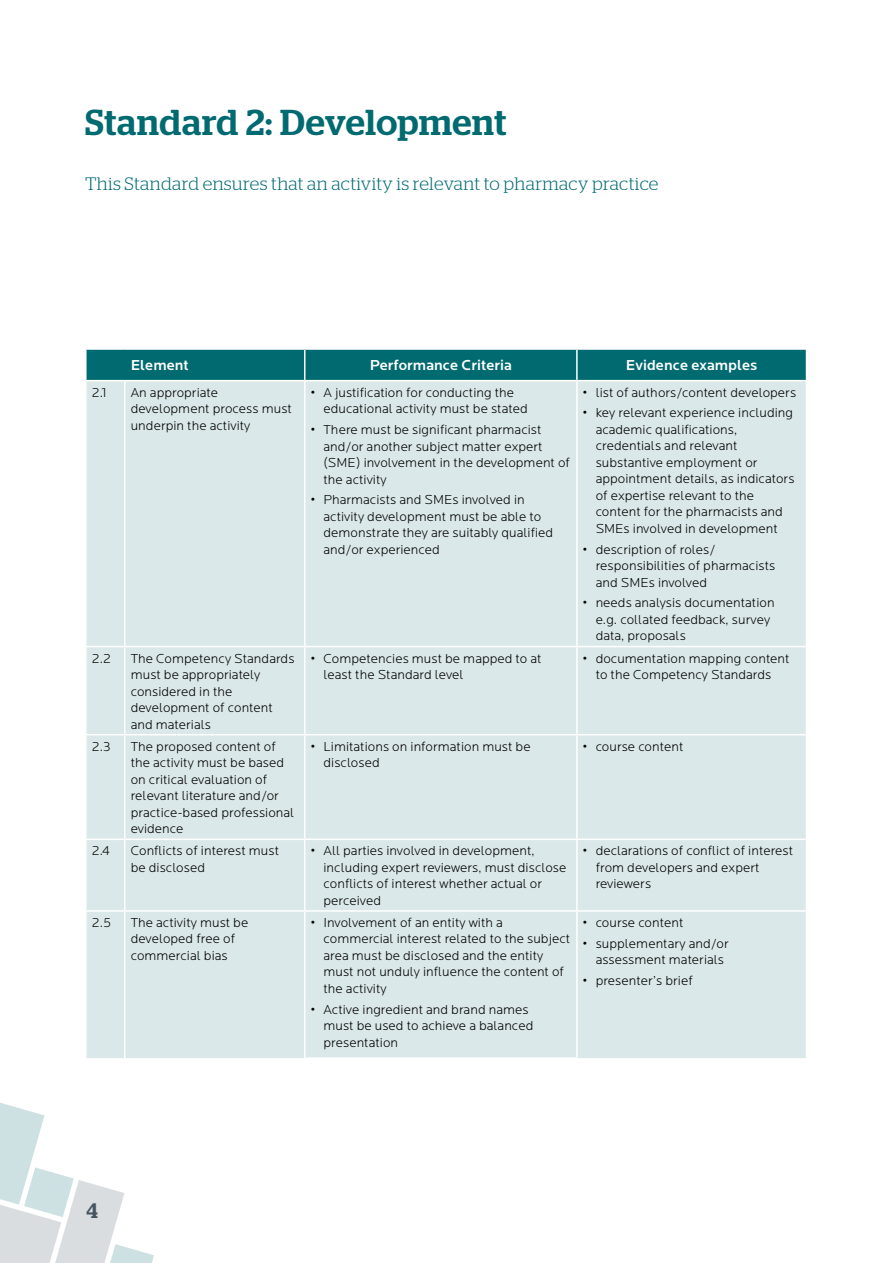
<style>
.page{position:relative;width:893px;height:1263px;background:#fff}
.page>*{position:absolute;margin:0;border:0;box-sizing:border-box;transform-origin:0 0}
.t1{font:500 36px "Stag";letter-spacing:.015em;color:#006a71}
.t2{font:500 21px "Stag";color:#455560}
.t3{font:300 18px "Stag";letter-spacing:.02em;color:#006a71}
.t4{font:500 15px "Locator";letter-spacing:.005em;color:#fff}
.t5{font:300 13.5px/16.5px "Locator";letter-spacing:.005em;color:#000}
</style>
<div class="page">
<svg style="left:0;top:1103px;width:154px;height:160px"></svg>
<div style="left:87px;top:350px;width:719px;height:30px;background:#006a71"></div>
<div style="left:87px;top:381px;width:719px;height:677px;background:#dbe8e9"></div>
<hr style="left:304px;top:350px;width:1px;height:30px;background:#fff">
<hr style="left:576px;top:350px;width:2px;height:30px;background:#fff">
<hr style="left:124px;top:381px;width:1px;height:265px;background:#fff">
<hr style="left:304px;top:381px;width:1px;height:265px;background:#fff">
<hr style="left:576px;top:381px;width:2px;height:265px;background:#fff">
<hr style="left:124px;top:647px;width:1px;height:87px;background:#fff">
<hr style="left:304px;top:647px;width:1px;height:87px;background:#fff">
<hr style="left:576px;top:647px;width:2px;height:87px;background:#fff">
<hr style="left:124px;top:735px;width:1px;height:103px;background:#fff">
<hr style="left:304px;top:735px;width:1px;height:103px;background:#fff">
<hr style="left:576px;top:735px;width:2px;height:103px;background:#fff">
<hr style="left:124px;top:840px;width:1px;height:70px;background:#fff">
<hr style="left:304px;top:840px;width:1px;height:70px;background:#fff">
<hr style="left:576px;top:840px;width:2px;height:70px;background:#fff">
<hr style="left:124px;top:912px;width:1px;height:146px;background:#fff">
<hr style="left:304px;top:912px;width:1px;height:145px;background:#fff">
<hr style="left:576px;top:912px;width:2px;height:145px;background:#fff">
<hr style="left:304px;top:1057px;width:274px;height:2px;background:#fff">
<hr style="left:85px;top:646px;width:40px;height:1px;background:#fff">
<hr style="left:125px;top:646px;width:180px;height:1px;background:#fff">
<hr style="left:305px;top:646px;width:272px;height:1px;background:#fff">
<hr style="left:577px;top:646px;width:230px;height:1px;background:#fff">
<hr style="left:85px;top:734px;width:40px;height:1px;background:#fff">
<hr style="left:125px;top:734px;width:180px;height:1px;background:#fff">
<hr style="left:305px;top:734px;width:272px;height:1px;background:#fff">
<hr style="left:577px;top:734px;width:230px;height:1px;background:#fff">
<hr style="left:85px;top:910px;width:40px;height:2px;background:#fff">
<hr style="left:125px;top:910px;width:180px;height:2px;background:#fff">
<hr style="left:305px;top:910px;width:272px;height:2px;background:#fff">
<hr style="left:577px;top:910px;width:230px;height:2px;background:#fff">
<hr style="left:305px;top:838px;width:272px;height:2px;background:#fff">
<hr style="left:577px;top:838px;width:230px;height:2px;background:#fff">
<hr style="left:85px;top:838px;width:40px;height:2px;background:#fff">
<hr style="left:125px;top:838px;width:180px;height:2px;background:#fff">
<h1 class="t1" style="left:85px;top:101px;width:423px">Standard 2: Development</h1>
<h3 class="t3" style="left:85px;top:174px;width:575px">This Standard ensures that an activity is relevant to pharmacy practice</h3>
<p class="t4" style="left:131px;top:357px;width:60px">Element</p>
<p class="t4" style="left:370px;top:357px;width:144px">Performance Criteria</p>
<p class="t4" style="left:626px;top:357px;width:133px">Evidence examples</p>
<p class="t5" style="left:92px;top:384px;width:16px">2.1</p>
<p class="t5" style="left:131px;top:384px;width:163px">An appropriate development process must underpin the activity</p>
<p class="t5" style="left:323px;top:384px;width:206px;text-indent:-13px">• A justification for conducting the educational activity must be stated</p>
<p class="t5" style="left:323px;top:422px;width:248px;text-indent:-13px">• There must be significant pharmacist and/or another subject matter expert (SME) involvement in the development of the activity</p>
<p class="t5" style="left:323px;top:492px;width:231px;text-indent:-13px">• Pharmacists and SMEs involved in activity development must be able to demonstrate they are suitably qualified and/or experienced</p>
<p class="t5" style="left:583px;top:384px;width:215px">• list of authors/content developers</p>
<p class="t5" style="left:596px;top:405px;width:200px;text-indent:-13px">• key relevant experience including academic qualifications, credentials and relevant substantive employment or appointment details, as indicators of expertise relevant to the content for the pharmacists and<br>SMEs involved in development</p>
<p class="t5" style="left:596px;top:541px;width:181px;text-indent:-13px">• description of roles/ responsibilities of pharmacists and SMEs involved</p>
<p class="t5" style="left:596px;top:595px;width:180px;text-indent:-13px">• needs analysis documentation e.g. collated feedback, survey data, proposals</p>
<p class="t5" style="left:92px;top:650px;width:21px">2.2</p>
<p class="t5" style="left:131px;top:650px;width:165px">The Competency Standards must be appropriately considered in the development of content and materials</p>
<p class="t5" style="left:323px;top:650px;width:220px;text-indent:-13px">• Competencies must be mapped to at least the Standard level</p>
<p class="t5" style="left:583px;top:650px;width:208px;text-align:center">• documentation mapping content to the Competency Standards</p>
<p class="t5" style="left:92px;top:738px;width:20px">2.3</p>
<p class="t5" style="left:131px;top:738px;width:165px">The proposed content of the activity must be based on critical evaluation of relevant literature and/or practice-based professional evidence</p>
<p class="t5" style="left:323px;top:738px;width:209px;text-indent:-13px">• Limitations on information must be disclosed</p>
<p class="t5" style="left:583px;top:738px;width:102px">• course content</p>
<p class="t5" style="left:92px;top:843px;width:20px">2.4</p>
<p class="t5" style="left:131px;top:843px;width:150px">Conflicts of interest must be disclosed</p>
<p class="t5" style="left:323px;top:843px;width:244px;text-indent:-13px">• All parties involved in development, including expert reviewers, must disclose conflicts of interest whether actual or perceived</p>
<p class="t5" style="left:596px;top:843px;width:199px;text-indent:-13px">• declarations of conflict of interest from developers and expert reviewers</p>
<p class="t5" style="left:92px;top:915px;width:21px">2.5</p>
<p class="t5" style="left:131px;top:915px;width:119px">The activity must be developed free of commercial bias</p>
<p class="t5" style="left:323px;top:915px;width:248px;text-indent:-13px">• Involvement of an entity with a commercial interest related to the subject area must be disclosed and the entity must not unduly influence the content of the activity</p>
<p class="t5" style="left:323px;top:1001px;width:211px;text-indent:-13px">• Active ingredient and brand names must be used to achieve a balanced presentation</p>
<p class="t5" style="left:583px;top:915px;width:102px">• course content</p>
<p class="t5" style="left:596px;top:935px;width:135px;text-indent:-13px">• supplementary and/or assessment materials</p>
<p class="t5" style="left:583px;top:973px;width:111px">• presenter’s brief</p>
<h2 class="t2" style="left:86px;top:1198px;width:13px">4</h2>
</div>
